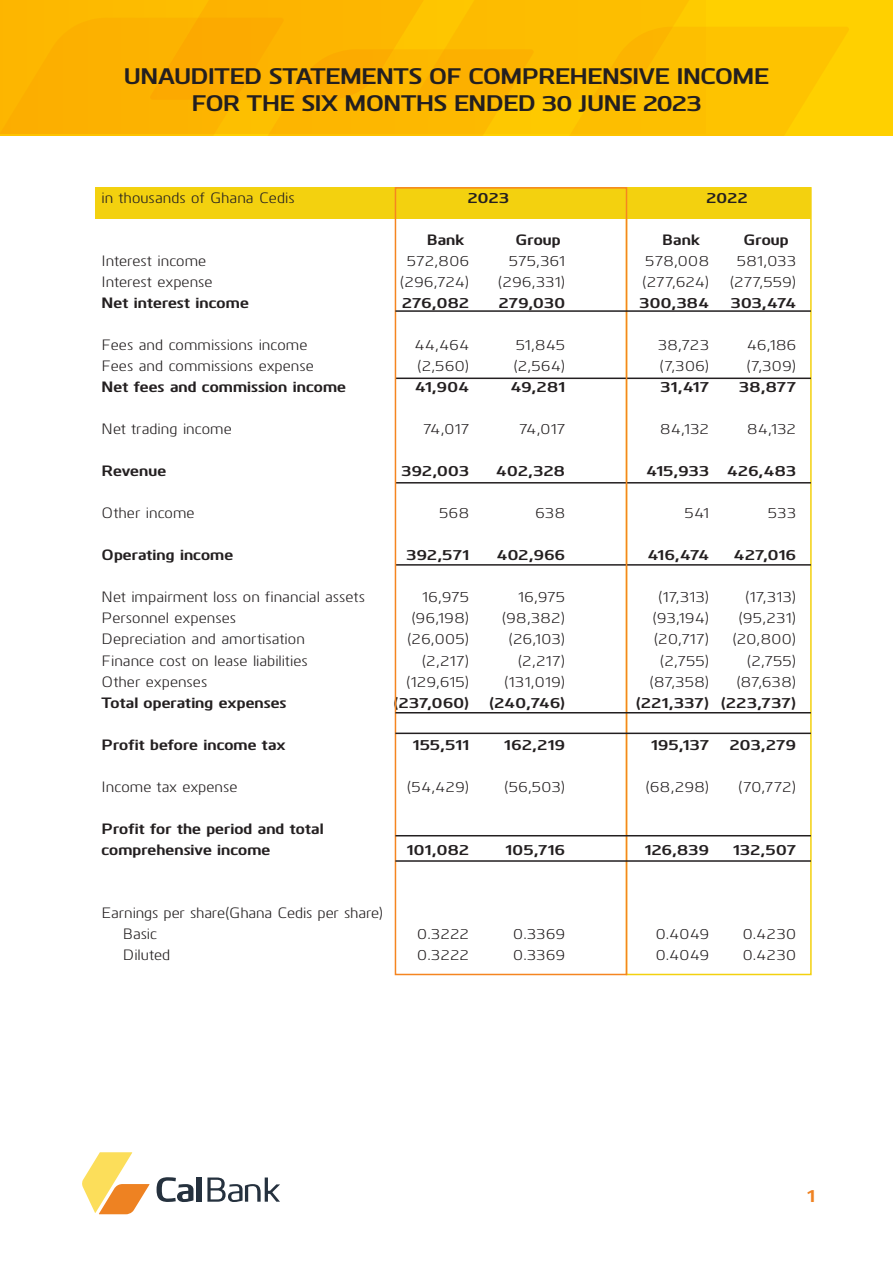
<style>
.page{position:relative;width:893px;height:1263px;background:#fff}
.page>*{position:absolute;margin:0;border:0;box-sizing:border-box;transform-origin:0 0}
.t1{font:700 22.5px "Kuro";letter-spacing:-.035em;color:#231f20}
.t2{font:700 18px "Kuro";color:#ef8222}
.t3{font:15px "Kuro";letter-spacing:.01em;color:#231f20}
.t4{font:700 15px "Kuro";letter-spacing:.01em;color:#231f20}
.t5{font:700 15px "Kuro";letter-spacing:.03em;color:#231f20}
</style>
<div class="page">
<svg style="left:82px;top:1152px;width:198px;height:63px"></svg>
<div style="left:197px;top:1177px;width:5px;height:25px;background:#25313e"></div>
<div style="left:0;top:0;width:893px;height:135px;background:#ffd000"></div>
<svg style="left:0;top:27px;width:849px;height:108px"></svg>
<div style="left:0;top:0;width:705px;height:134px;background:linear-gradient(to right,#fcaf00,#fdbf00)"></div>
<div style="left:95px;top:187px;width:716px;height:31px;background:#f3d10f"></div>
<div style="left:626px;top:187px;width:186px;height:788px;border:2px solid #f3d10f"></div>
<hr style="left:395px;top:378px;width:416px;height:1px;background:#231f20">
<hr style="left:395px;top:482px;width:416px;height:1px;background:#231f20">
<hr style="left:395px;top:564px;width:416px;height:2px;background:#231f20">
<div style="left:395px;top:187px;width:232px;height:788px;border:2px solid #f58520"></div>
<hr style="left:395px;top:732px;width:416px;height:2px;background:#231f20">
<hr style="left:395px;top:835px;width:416px;height:1px;background:#231f20">
<hr style="left:395px;top:860px;width:416px;height:2px;background:#231f20">
<hr style="left:395px;top:712px;width:416px;height:1px;background:#231f20">
<hr style="left:395px;top:310px;width:416px;height:2px;background:#231f20">
<p class="t1" style="left:124px;top:60px;width:647px">UNAUDITED STATEMENTS OF COMPREHENSIVE INCOME</p>
<p class="t1" style="left:191px;top:87px;width:512px">FOR THE SIX MONTHS ENDED 30 JUNE 2023</p>
<p class="t3" style="left:102px;top:187px;width:195px">in thousands of Ghana Cedis</p>
<p class="t4" style="left:468px;top:187px;width:43px">2023</p>
<p class="t4" style="left:706px;top:187px;width:43px">2022</p>
<p class="t4" style="left:427px;top:229px;width:39px">Bank</p>
<p class="t4" style="left:515px;top:229px;width:47px">Group</p>
<p class="t4" style="left:662px;top:229px;width:39px">Bank</p>
<p class="t4" style="left:743px;top:229px;width:47px">Group</p>
<p class="t3" style="left:102px;top:250px;width:106px">Interest income</p>
<p class="t3" style="left:407px;top:250px;width:63px">572,806</p>
<p class="t3" style="left:509px;top:250px;width:57px">575,361</p>
<p class="t3" style="left:646px;top:250px;width:65px">578,008</p>
<p class="t3" style="left:737px;top:250px;width:60px">581,033</p>
<p class="t3" style="left:102px;top:271px;width:113px">Interest expense</p>
<p class="t3" style="left:400px;top:271px;width:70px">(296,724)</p>
<p class="t3" style="left:498px;top:271px;width:68px">(296,331)</p>
<p class="t3" style="left:643px;top:271px;width:68px">(277,624)</p>
<p class="t3" style="left:730px;top:271px;width:68px">(277,559)</p>
<p class="t4" style="left:102px;top:292px;width:149px">Net interest income</p>
<p class="t4" style="left:402px;top:292px;width:68px">276,082</p>
<p class="t4" style="left:499px;top:292px;width:68px">279,030</p>
<p class="t4" style="left:639px;top:292px;width:71px">300,384</p>
<p class="t4" style="left:731px;top:292px;width:67px">303,474</p>
<p class="t3" style="left:102px;top:334px;width:207px">Fees and commissions income</p>
<p class="t3" style="left:415px;top:334px;width:56px">44,464</p>
<p class="t3" style="left:516px;top:334px;width:50px">51,845</p>
<p class="t3" style="left:658px;top:334px;width:53px">38,723</p>
<p class="t3" style="left:747px;top:334px;width:50px">46,186</p>
<p class="t3" style="left:102px;top:355px;width:214px">Fees and commissions expense</p>
<p class="t3" style="left:418px;top:355px;width:53px">(2,560)</p>
<p class="t3" style="left:514px;top:355px;width:53px">(2,564)</p>
<p class="t3" style="left:660px;top:355px;width:51px">(7,306)</p>
<p class="t3" style="left:747px;top:355px;width:51px">(7,309)</p>
<p class="t4" style="left:102px;top:376px;width:246px">Net fees and commission income</p>
<p class="t4" style="left:415px;top:376px;width:55px">41,904</p>
<p class="t4" style="left:511px;top:376px;width:56px">49,281</p>
<p class="t4" style="left:661px;top:376px;width:50px">31,417</p>
<p class="t4" style="left:739px;top:376px;width:58px">38,877</p>
<p class="t3" style="left:102px;top:418px;width:132px">Net trading income</p>
<p class="t3" style="left:423px;top:418px;width:47px">74,017</p>
<p class="t3" style="left:519px;top:418px;width:47px">74,017</p>
<p class="t3" style="left:660px;top:418px;width:50px">84,132</p>
<p class="t3" style="left:747px;top:418px;width:50px">84,132</p>
<p class="t4" style="left:102px;top:460px;width:66px">Revenue</p>
<p class="t4" style="left:402px;top:460px;width:69px">392,003</p>
<p class="t4" style="left:496px;top:460px;width:70px">402,328</p>
<p class="t4" style="left:646px;top:460px;width:151px">415,933 426,483</p>
<p class="t3" style="left:102px;top:502px;width:95px">Other income</p>
<p class="t3" style="left:439px;top:502px;width:31px">568</p>
<p class="t3" style="left:535px;top:502px;width:31px">638</p>
<p class="t3" style="left:685px;top:502px;width:26px">541</p>
<p class="t3" style="left:768px;top:502px;width:29px">533</p>
<p class="t4" style="left:102px;top:544px;width:133px">Operating income</p>
<p class="t4" style="left:406px;top:544px;width:64px">392,571</p>
<p class="t4" style="left:497px;top:544px;width:70px">402,966</p>
<p class="t4" style="left:648px;top:544px;width:63px">416,474</p>
<p class="t4" style="left:734px;top:544px;width:64px">427,016</p>
<p class="t3" style="left:102px;top:586px;width:265px">Net impairment loss on financial assets</p>
<p class="t3" style="left:422px;top:586px;width:48px">16,975</p>
<p class="t3" style="left:518px;top:586px;width:48px">16,975</p>
<p class="t3" style="left:658px;top:586px;width:52px">(17,313)</p>
<p class="t3" style="left:745px;top:586px;width:52px">(17,313)</p>
<p class="t3" style="left:102px;top:607px;width:136px">Personnel expenses</p>
<p class="t3" style="left:412px;top:607px;width:59px">(96,198)</p>
<p class="t3" style="left:502px;top:607px;width:64px">(98,382)</p>
<p class="t3" style="left:653px;top:607px;width:58px">(93,194)</p>
<p class="t3" style="left:739px;top:607px;width:59px">(95,231)</p>
<p class="t3" style="left:102px;top:628px;width:205px">Depreciation and amortisation</p>
<p class="t3" style="left:407px;top:628px;width:63px">(26,005)</p>
<p class="t3" style="left:509px;top:628px;width:58px">(26,103)</p>
<p class="t3" style="left:654px;top:628px;width:56px">(20,717)</p>
<p class="t3" style="left:733px;top:628px;width:65px">(20,800)</p>
<p class="t3" style="left:102px;top:649px;width:208px">Finance cost on lease liabilities</p>
<p class="t3" style="left:422px;top:649px;width:48px">(2,217)</p>
<p class="t3" style="left:518px;top:649px;width:48px">(2,217)</p>
<p class="t3" style="left:660px;top:649px;width:50px">(2,755)</p>
<p class="t3" style="left:747px;top:649px;width:50px">(2,755)</p>
<p class="t3" style="left:102px;top:670px;width:107px">Other expenses</p>
<p class="t3" style="left:407px;top:670px;width:64px">(129,615)</p>
<p class="t3" style="left:505px;top:670px;width:62px">(131,019)</p>
<p class="t3" style="left:650px;top:670px;width:61px">(87,358)</p>
<p class="t3" style="left:737px;top:670px;width:61px">(87,638)</p>
<p class="t4" style="left:102px;top:691px;width:186px">Total operating expenses</p>
<p class="t4" style="left:394px;top:691px;width:77px">(237,060)</p>
<p class="t4" style="left:489px;top:691px;width:77px">(240,746)</p>
<p class="t5" style="left:636px;top:691px;width:161px">(221,337) (223,737)</p>
<p class="t4" style="left:102px;top:733px;width:186px">Profit before income tax</p>
<p class="t4" style="left:413px;top:733px;width:58px">155,511</p>
<p class="t4" style="left:504px;top:733px;width:62px">162,219</p>
<p class="t4" style="left:651px;top:733px;width:60px">195,137</p>
<p class="t4" style="left:730px;top:733px;width:68px">203,279</p>
<p class="t3" style="left:102px;top:775px;width:137px">Income tax expense</p>
<p class="t3" style="left:407px;top:775px;width:63px">(54,429)</p>
<p class="t3" style="left:504px;top:775px;width:62px">(56,503)</p>
<p class="t3" style="left:646px;top:775px;width:65px">(68,298)</p>
<p class="t3" style="left:739px;top:775px;width:59px">(70,772)</p>
<p class="t4" style="left:102px;top:817px;width:223px">Profit for the period and total</p>
<p class="t4" style="left:102px;top:838px;width:170px">comprehensive income</p>
<p class="t4" style="left:407px;top:838px;width:64px">101,082</p>
<p class="t4" style="left:505px;top:838px;width:61px">105,716</p>
<p class="t4" style="left:645px;top:838px;width:66px">126,839</p>
<p class="t4" style="left:733px;top:838px;width:64px">132,507</p>
<p class="t3" style="left:102px;top:901px;width:283px">Earnings per share(Ghana Cedis per share)</p>
<p class="t3" style="left:123px;top:922px;width:36px">Basic</p>
<p class="t3" style="left:417px;top:922px;width:53px">0.3222</p>
<p class="t3" style="left:513px;top:922px;width:53px">0.3369</p>
<p class="t3" style="left:656px;top:922px;width:55px">0.4049</p>
<p class="t3" style="left:743px;top:922px;width:55px">0.4230</p>
<p class="t3" style="left:123px;top:943px;width:49px">Diluted</p>
<p class="t3" style="left:417px;top:943px;width:53px">0.3222</p>
<p class="t3" style="left:513px;top:943px;width:53px">0.3369</p>
<p class="t3" style="left:656px;top:943px;width:55px">0.4049</p>
<p class="t3" style="left:743px;top:943px;width:55px">0.4230</p>
<p class="t2" style="left:807px;top:1182px;width:9px">1</p>
</div>
